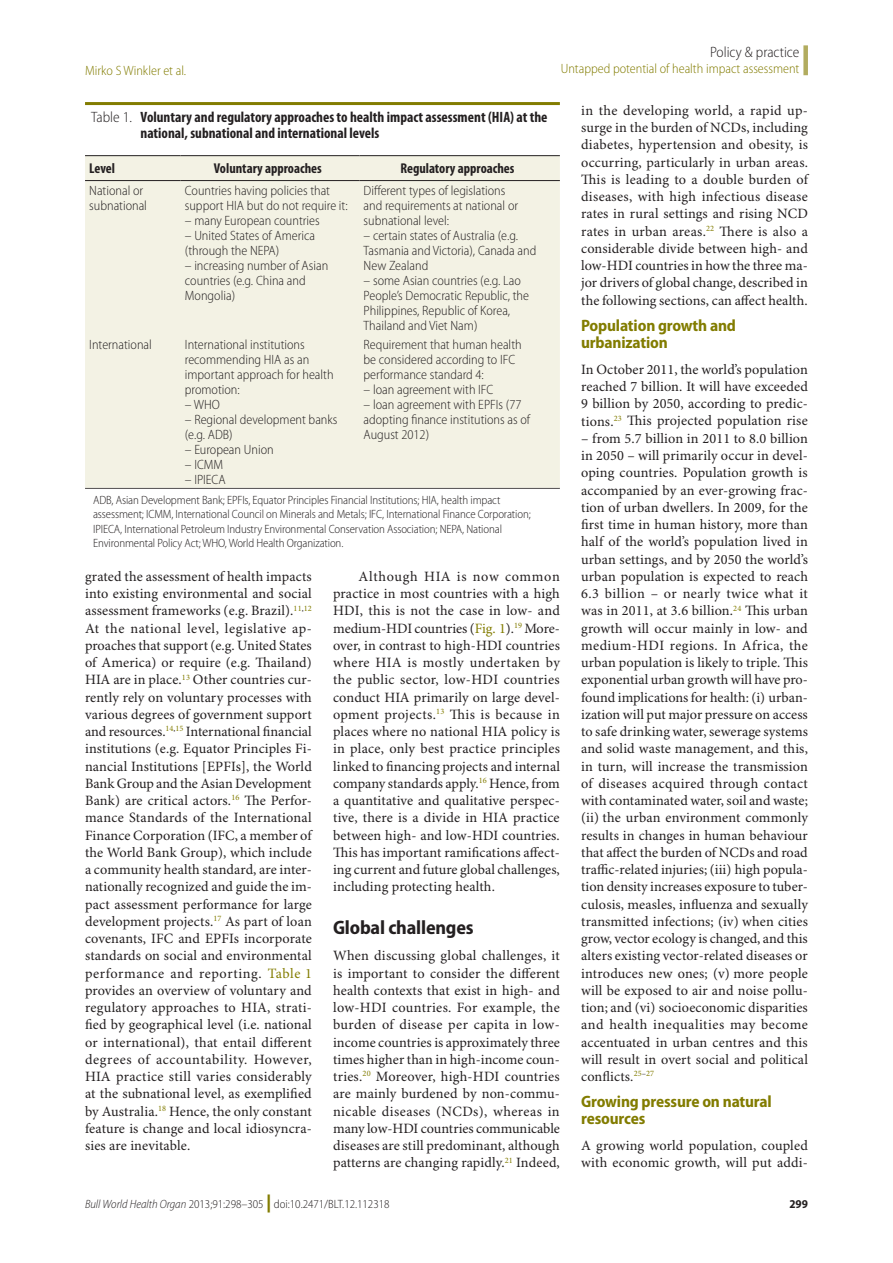
<style>
.page{position:relative;width:893px;height:1263px;background:#fff}
.page>*{position:absolute;margin:0;border:0;box-sizing:border-box;transform-origin:0 0}
.Head_1{font:700 semi-condensed 19.5px "Myriad Pro";letter-spacing:-.01em;color:#231f20}
.Head_2{font:700 semi-condensed 16.5px/17.2px "Myriad Pro";letter-spacing:-.01em;color:#827c00}
.Tbl_Title{font:700 condensed 15px/16.5px "Myriad Pro";color:#231f20}
.Section_Title{font:300 semi-condensed 15px "Myriad Pro";color:#231f20}
.Para_No_Ind{font:14.25px/17.2px "Minion Pro";letter-spacing:.01em;color:#231f20;text-align:justify}
.Para_Ind{font:14.25px/17.2px "Minion Pro";letter-spacing:.005em;color:#231f20;text-align:justify}
.Tbl_Col_Hd{font:700 condensed 14.25px "Myriad Pro";color:#231f20}
.Tbl_Body{font:300 semi-condensed 13.5px/15px "Myriad Pro";color:#231f20}
.RH_Outside{font:300 semi-condensed 13.5px "Myriad Pro";color:#827c00}
.RH_Inside{font:300 semi-condensed 13.5px "Myriad Pro";color:#827c00}
.Tbl_FN1_no_indent{font:300 semi-condensed 12px/14.2px "Myriad Pro";letter-spacing:-.01em;color:#231f20}
.t1{font:700 semi-condensed 12px "Myriad Pro";color:#231f20}
.s1{font-weight:300;font-stretch:semi-condensed}
.s2{color:#827c00}
.s3{font-style:italic}
.s4{font-weight:900;font-stretch:normal;font-size:18px;color:#827c00}
</style>
<div class="page">
<div style="left:803px;top:45px;width:5px;height:30px;background:#b2ac5f"></div>
<hr style="left:85px;top:102px;width:475px;height:3px;background:#827c00">
<hr style="left:85px;top:488px;width:475px;height:1px;background:#231f20">
<div style="left:85px;top:156px;width:475px;height:332px;background:#f3f2e4"></div>
<hr style="left:85px;top:180px;width:96px;height:1px;background:#231f20">
<hr style="left:181px;top:180px;width:178px;height:1px;background:#231f20">
<hr style="left:359px;top:180px;width:201px;height:1px;background:#231f20">
<hr style="left:85px;top:155px;width:96px;height:1px;background:#231f20">
<hr style="left:181px;top:155px;width:178px;height:1px;background:#231f20">
<hr style="left:359px;top:155px;width:201px;height:1px;background:#231f20">
<p class="Section_Title" style="left:710px;top:44px;width:91px">Policy &amp; practice</p>
<p class="RH_Inside" style="left:85px;top:63px;width:103px">Mirko S Winkler et al.</p>
<p class="RH_Outside" style="left:561px;top:61px;width:240px">Untapped potential of health impact assessment</p>
<p class="Tbl_Title" style="left:141px;top:109px;width:408px;text-indent:-50px"><span class="s1">Table 1.</span> Voluntary and regulatory approaches to health impact assessment (HIA) at the national, subnational and international levels</p>
<p class="Tbl_Col_Hd" style="left:89px;top:160px;width:27px">Level</p>
<p class="Tbl_Col_Hd" style="left:214px;top:160px;width:109px">Voluntary approaches</p>
<p class="Tbl_Col_Hd" style="left:400px;top:160px;width:116px">Regulatory approaches</p>
<p class="Tbl_Body" style="left:89px;top:183px;width:59px">National or subnational</p>
<p class="Tbl_Body" style="left:185px;top:183px;width:164px">Countries having policies that support HIA but do not require it:</p>
<p class="Tbl_Body" style="left:185px;top:213px;width:136px">– many European countries</p>
<p class="Tbl_Body" style="left:185px;top:228px;width:132px">– United States of America (through the NEPA)</p>
<p class="Tbl_Body" style="left:185px;top:258px;width:145px">– increasing number of Asian countries (e.g. China and<br>Mongolia)</p>
<p class="Tbl_Body" style="left:364px;top:183px;width:156px">Different types of legislations and requirements at national or subnational level:</p>
<p class="Tbl_Body" style="left:364px;top:228px;width:174px">– certain states of Australia (e.g.<br>Tasmania and Victoria), Canada and<br>New Zealand</p>
<p class="Tbl_Body" style="left:364px;top:273px;width:167px">– some Asian countries (e.g. Lao<br>People’s Democratic Republic, the<br>Philippines, Republic of Korea,<br>Thailand and Viet Nam)</p>
<p class="Tbl_Body" style="left:89px;top:337px;width:64px">International</p>
<p class="Tbl_Body" style="left:185px;top:337px;width:150px">International institutions recommending HIA as an important approach for health promotion:</p>
<p class="Tbl_Body" style="left:185px;top:397px;width:37px">– WHO</p>
<p class="Tbl_Body" style="left:185px;top:412px;width:154px">– Regional development banks (e.g. ADB)</p>
<p class="Tbl_Body" style="left:185px;top:442px;width:90px">– European Union</p>
<p class="Tbl_Body" style="left:185px;top:457px;width:40px">– ICMM</p>
<p class="Tbl_Body" style="left:185px;top:472px;width:42px">– IPIECA</p>
<p class="Tbl_Body" style="left:364px;top:337px;width:160px">Requirement that human health be considered according to IFC performance standard 4:</p>
<p class="Tbl_Body" style="left:364px;top:382px;width:131px">– loan agreement with IFC</p>
<p class="Tbl_Body" style="left:364px;top:397px;width:168px">– loan agreement with EPFIs (77 adopting finance institutions as of<br>August 2012)</p>
<p class="Tbl_FN1_no_indent" style="left:93px;top:493px;width:439px">ADB, Asian Development Bank; EPFIs, Equator Principles Financial Institutions; HIA, health impact assessment; ICMM, International Council on Minerals and Metals; IFC, International Finance Corporation; IPIECA, International Petroleum Industry Environmental Conservation Association; NEPA, National Environmental Policy Act; WHO, World Health Organization.</p>
<p class="Para_No_Ind" style="left:85px;top:568px;width:228px">grated the assessment of health impacts into existing environmental and social assessment frameworks (e.g. Brazil).<sup>11</sup><sup>,</sup><sup>12<br></sup>At the national level, legislative ap&shy;proaches that support (e.g. United States of America) or require (e.g. Thailand)<br>HIA are in place.<sup>13</sup> Other countries cur&shy;rently rely on voluntary processes with various degrees of government support and resources.<sup>14</sup><sup>,</sup><sup>15</sup> International financial institutions (e.g. Equator Principles Fi&shy;nancial Institutions [EPFIs], the World Bank Group and the Asian Development Bank) are critical actors.<sup>16</sup> The Perfor&shy;mance Standards of the International Finance Corporation (IFC, a member of the World Bank Group), which include a community health standard, are inter&shy;nationally recognized and guide the im&shy;pact assessment performance for large development projects.<sup>17</sup> As part of loan covenants, IFC and EPFIs incorporate standards on social and environmental performance and reporting. <span class="s2">Table 1 </span>provides an overview of voluntary and regulatory approaches to HIA, strati&shy;fied by geographical level (i.e. national or international), that entail different degrees of accountability. However, HIA practice still varies considerably at the subnational level, as exemplified by Australia.<sup>18</sup> Hence, the only constant feature is change and local idiosyncra&shy;sies are inevitable.</p>
<p class="Para_Ind" style="left:333px;top:568px;width:228px;text-indent:26px">Although HIA is now common practice in most countries with a high HDI, this is not the case in low- and medium-HDI countries (<span class="s2">Fig. 1</span>).<sup>19</sup> More&shy;over, in contrast to high-HDI countries where HIA is mostly undertaken by the public sector, low-HDI countries conduct HIA primarily on large devel&shy;opment projects.<sup>13</sup> This is because in places where no national HIA policy is in place, only best practice principles linked to financing projects and internal company standards apply.<sup>16</sup> Hence, from a quantitative and qualitative perspec&shy;tive, there is a divide in HIA practice between high- and low-HDI countries.<br>This has important ramifications affect&shy;ing current and future global challenges, including protecting health.</p>
<p class="Head_1" style="left:333px;top:917px;width:142px">Global challenges</p>
<p class="Para_No_Ind" style="left:333px;top:948px;width:228px">When discussing global challenges, it is important to consider the different health contexts that exist in high- and low-HDI countries. For example, the burden of disease per capita in low&shy;income countries is approximately three times higher than in high-income coun&shy;tries.<sup>20</sup> Moreover, high-HDI countries are mainly burdened by non-commu&shy;nicable diseases (NCDs), whereas in many low-HDI countries communicable diseases are still predominant, although patterns are changing rapidly.<sup>21</sup> Indeed,</p>
<p class="Para_No_Ind" style="left:581px;top:102px;width:228px">in the developing world, a rapid up&shy;surge in the burden of NCDs, including diabetes, hypertension and obesity, is occurring, particularly in urban areas.<br>This is leading to a double burden of diseases, with high infectious disease rates in rural settings and rising NCD rates in urban areas.<sup>22</sup> There is also a considerable divide between high- and low-HDI countries in how the three ma&shy;jor drivers of global change, described in the following sections, can affect health.</p>
<p class="Head_2" style="left:581px;top:317px;width:156px">Population growth and urbanization</p>
<p class="Para_No_Ind" style="left:581px;top:361px;width:228px">In October 2011, the world’s population reached 7 billion. It will have exceeded 9 billion by 2050, according to predic&shy;tions.<sup>23</sup> This projected population rise</p>
<p class="Para_No_Ind" style="left:581px;top:430px;width:228px">– from 5.7 billion in 2011 to 8.0 billion in 2050 – will primarily occur in devel&shy;oping countries. Population growth is accompanied by an ever-growing frac&shy;tion of urban dwellers. In 2009, for the first time in human history, more than half of the world’s population lived in urban settings, and by 2050 the world’s urban population is expected to reach 6.3 billion – or nearly twice what it was in 2011, at 3.6 billion.<sup>24</sup> This urban growth will occur mainly in low- and medium-HDI regions. In Africa, the urban population is likely to triple. This exponential urban growth will have pro&shy;found implications for health: (i) urban&shy;ization will put major pressure on access to safe drinking water, sewerage systems and solid waste management, and this, in turn, will increase the transmission of diseases acquired through contact with contaminated water, soil and waste; (ii) the urban environment commonly results in changes in human behaviour that affect the burden of NCDs and road traffic-related injuries; (iii) high popula&shy;tion density increases exposure to tuber&shy;culosis, measles, influenza and sexually transmitted infections; (iv) when cities grow, vector ecology is changed, and this alters existing vector-related diseases or introduces new ones; (v) more people will be exposed to air and noise pollu&shy;tion; and (vi) socioeconomic disparities and health inequalities may become accentuated in urban centres and this will result in overt social and political conflicts.<sup>25</sup><sup>–</sup><sup>27</sup></p>
<p class="Head_2" style="left:581px;top:1093px;width:192px">Growing pressure on natural resources</p>
<p class="Para_No_Ind" style="left:581px;top:1137px;width:228px">A growing world population, coupled with economic growth, will put addi-</p>
<p class="Tbl_FN1_no_indent" style="left:85px;top:1197px;width:306px"><span class="s3">Bull World Health Organ</span> 2013;91:298–305 <span class="s4">|</span> doi:10.2471/BLT.12.112318</p>
<p class="t1" style="left:789px;top:1197px;width:20px">299</p>
</div>
